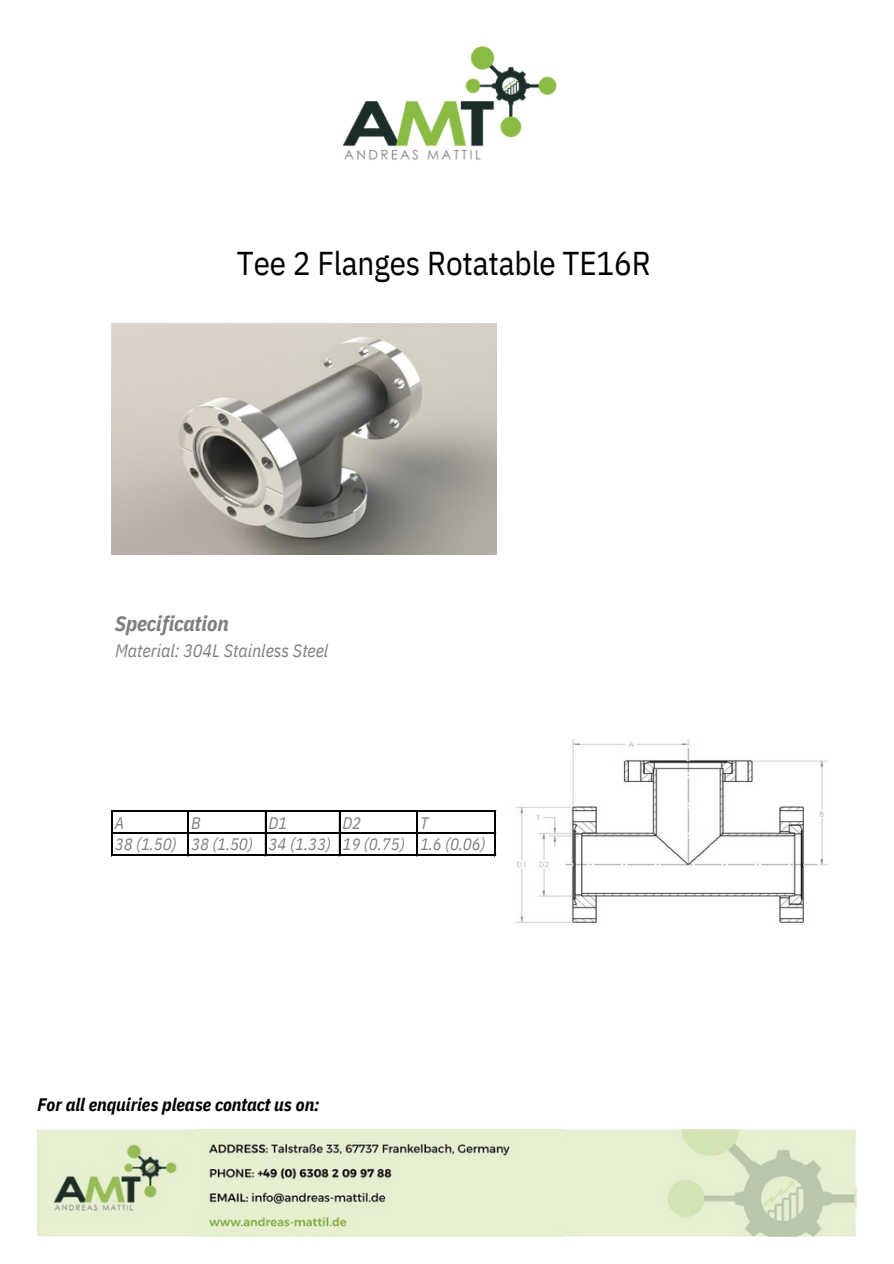
<style>
.page{position:relative;width:894px;height:1264px;background:#fff}
.page>*{position:absolute;margin:0;border:0;box-sizing:border-box;transform-origin:0 0}
.t1{font:33px "IBM Plex Sans Cond";letter-spacing:-.005em;color:#000}
.t2{font:italic 700 21px "IBM Plex Sans Cond";letter-spacing:-.005em;color:#7f7f7f}
.t3{font:italic 700 18px "IBM Plex Sans Cond";letter-spacing:-.005em;color:#000}
.t4{font:italic 18px "IBM Plex Sans Cond";letter-spacing:-.005em;color:#7f7f7f}
.t5{font:italic 16.5px/21.3px "IBM Plex Sans Cond";color:#7f7f7f}
</style>
<div class="page">
<hr style="left:111px;top:810px;width:2px;height:46px;background:#000">
<hr style="left:187px;top:812px;width:1px;height:44px;background:#000">
<hr style="left:188px;top:812px;width:1px;height:44px;background:#000">
<hr style="left:265px;top:812px;width:1px;height:44px;background:#000">
<hr style="left:339px;top:812px;width:1px;height:44px;background:#000">
<hr style="left:416px;top:812px;width:2px;height:44px;background:#000">
<hr style="left:494px;top:812px;width:1px;height:44px;background:#000">
<hr style="left:113px;top:810px;width:382px;height:2px;background:#000">
<hr style="left:113px;top:832px;width:382px;height:2px;background:#000">
<hr style="left:113px;top:854px;width:382px;height:2px;background:#000">
<img style="left:516px;top:739px;width:312px;height:184px">
<img style="left:111px;top:323px;width:385px;height:231px">
<img style="left:38px;top:1129px;width:817px;height:107px">
<img style="left:343px;top:46px;width:214px;height:114px">
<p class="t1" style="left:237px;top:241px;width:415px">Tee 2 Flanges Rotatable TE16R</p>
<p class="t2" style="left:115px;top:609px;width:115px">Specification</p>
<p class="t4" style="left:115px;top:638px;width:215px">Material: 304L Stainless Steel</p>
<p class="t5" style="left:115px;top:812px;width:63px">A<br>38 (1.50)</p>
<h2 class="t5" style="left:191px;top:812px;width:63px">B<br>38 (1.50)</h2>
<h2 class="t5" style="left:268px;top:812px;width:64px">D1<br>34 (1.33)</h2>
<h2 class="t5" style="left:342px;top:812px;width:64px">D2<br>19 (0.75)</h2>
<h2 class="t5" style="left:420px;top:812px;width:67px">T<br>1.6 (0.06)</h2>
<h2 class="t3" style="left:38px;top:1092px;width:283px">For all enquiries please contact us on:</h2>
</div>
